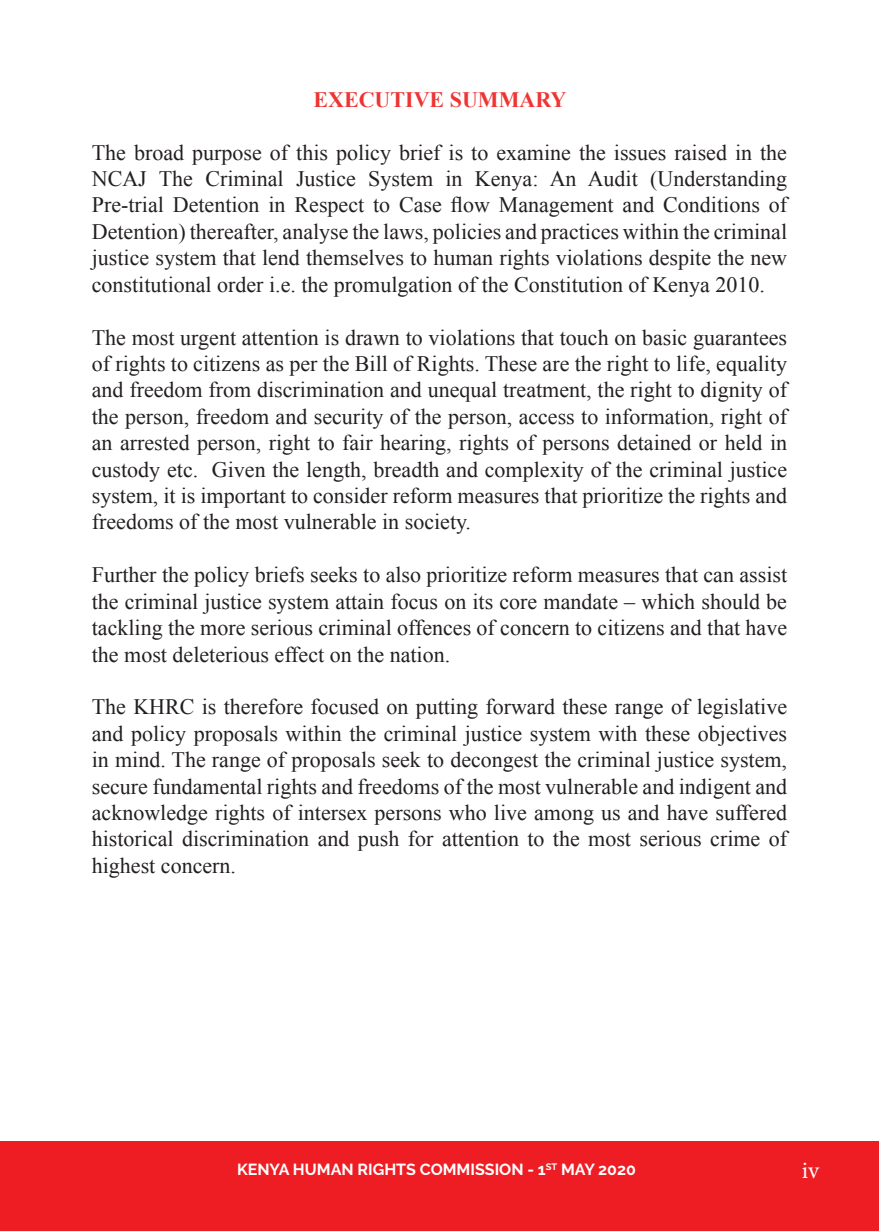
<style>
.page{position:relative;width:879px;height:1231px;background:#fff}
.page>*{position:absolute;margin:0;border:0;box-sizing:border-box;transform-origin:0 0}
.t1{font:24px "Minion Pro";color:#fff}
.t2{font:22px/26.4px "Times New Roman";color:#231f20;text-align:justify}
.t3{font:700 22px "Times New Roman";color:#ee3534}
.t4{font:700 16px "Raleway";color:#fff}
</style>
<div class="page">
<div style="left:0;top:1141px;width:879px;height:89px;background:#ee1d23"></div>
<p class="t3" style="left:313px;top:84px;width:254px">EXECUTIVE SUMMARY</p>
<p class="t2" style="left:92px;top:139px;width:697px">The broad purpose of this policy brief is to examine the issues raised in the NCAJ The Criminal Justice System in Kenya: An Audit (Understanding Pre-trial Detention in Respect to Case flow Management and Conditions of Detention) thereafter, analyse the laws, policies and practices within the criminal justice system that lend themselves to human rights violations despite the new constitutional order i.e. the promulgation of the Constitution of Kenya 2010.</p>
<p class="t2" style="left:92px;top:323px;width:697px">The most urgent attention is drawn to violations that touch on basic guarantees of rights to citizens as per the Bill of Rights. These are the right to life, equality and freedom from discrimination and unequal treatment, the right to dignity of the person, freedom and security of the person, access to information, right of an arrested person, right to fair hearing, rights of persons detained or held in custody etc. Given the length, breadth and complexity of the criminal justice system, it is important to consider reform measures that prioritize the rights and freedoms of the most vulnerable in society.</p>
<p class="t2" style="left:92px;top:561px;width:697px">Further the policy briefs seeks to also prioritize reform measures that can assist the criminal justice system attain focus on its core mandate – which should be tackling the more serious criminal offences of concern to citizens and that have the most deleterious effect on the nation.</p>
<p class="t2" style="left:92px;top:693px;width:697px">The KHRC is therefore focused on putting forward these range of legislative and policy proposals within the criminal justice system with these objectives in mind. The range of proposals seek to decongest the criminal justice system, secure fundamental rights and freedoms of the most vulnerable and indigent and acknowledge rights of intersex persons who live among us and have suffered historical discrimination and push for attention to the most serious crime of highest concern.</p>
<p class="t4" style="left:237px;top:1160px;width:400px">KENYA HUMAN RIGHTS COMMISSION - 1<sup>ST</sup> MAY 2020</p>
<p class="t1" style="left:802px;top:1153px;width:19px">iv</p>
</div>
